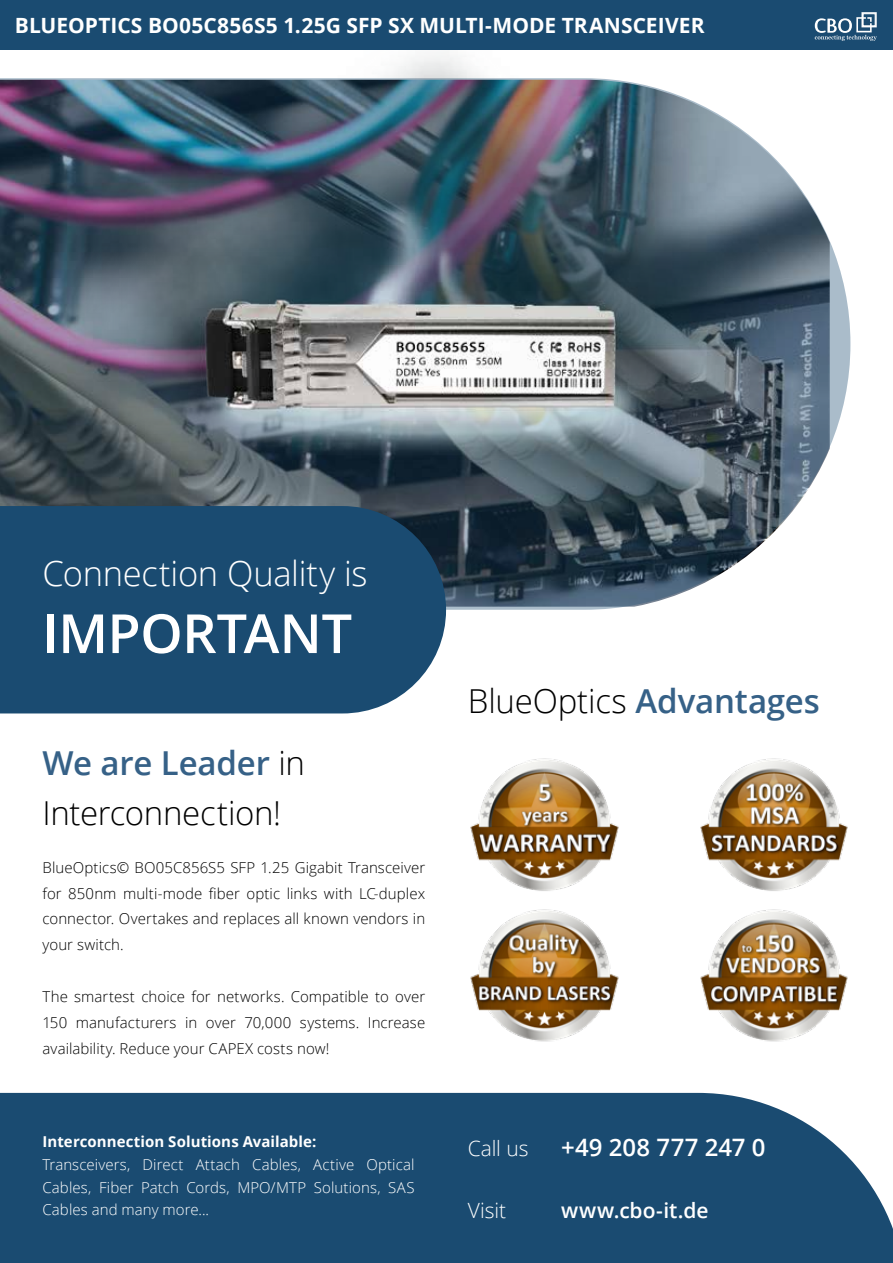
<style>
.page{position:relative;width:893px;height:1263px;background:#fff}
.page>*{position:absolute;margin:0;border:0;box-sizing:border-box;transform-origin:0 0}
.t1{font:600 54px "Open Sans";letter-spacing:-.01em;color:#fff}
.t2{font:300 34.5px "Open Sans";letter-spacing:-.01em;color:#fff}
.t3{font:300 33px/49.8px "Open Sans";letter-spacing:-.01em;color:#000}
.t4{font:600 24px "Open Sans";letter-spacing:.01em;color:#fff}
.t5{font:700 21px "Open Sans";letter-spacing:.005em;color:#fff}
.t6{font:600 21px "Open Sans";color:#fff}
.t7{font:300 21px "Open Sans";letter-spacing:-.005em;color:#fff}
.t8{font:300 15px/25.8px "Open Sans";letter-spacing:.005em;color:#000;text-align:justify}
.t9{font:300 15px/22.8px "Open Sans";letter-spacing:.005em;color:#fff;text-align:justify}
.t10{font:700 15px "Open Sans";letter-spacing:.005em;color:#fff}
.s1{font-weight:600;color:#366187}
</style>
<div class="page">
<svg style="left:0;top:78px;width:850px;height:532px"></svg>
<div style="left:0;top:506px;width:446px;height:207px;background:#1a4b71"></div>
<div style="left:0;top:1093px;width:893px;height:170px;background:#1a4b71"></div>
<img style="left:470px;top:758px;width:149px;height:133px">
<img style="left:700px;top:758px;width:148px;height:133px">
<img style="left:470px;top:909px;width:149px;height:133px">
<img style="left:700px;top:909px;width:148px;height:133px">
<img style="left:69px;top:55px;width:705px;height:422px">
<div style="left:0;top:0;width:893px;height:50px;background:#1a4b71"></div>
<svg style="left:815px;top:12px;width:62px;height:29px"></svg>
<h3 class="t5" style="left:15px;top:11px;width:691px">BLUEOPTICS BO05C856S5 1.25G SFP SX MULTI-MODE TRANSCEIVER</h3>
<h2 class="t2" style="left:43px;top:550px;width:327px">Connection Quality is</h2>
<h1 class="t1" style="left:43px;top:596px;width:311px">IMPORTANT</h1>
<h3 class="t3" style="left:43px;top:737px;width:264px"><span class="s1">We are Leader</span> in<br>Interconnection!</h3>
<p class="t8" style="left:43px;top:854px;width:384px">BlueOptics© BO05C856S5 SFP 1.25 Gigabit Transceiver for 850nm multi-mode fiber optic links with LC-duplex connector. Overtakes and replaces all known vendors in your switch.</p>
<p class="t8" style="left:43px;top:983px;width:384px">The smartest choice for networks. Compatible to over 150 manufacturers in over 70,000 systems. Increase availability. Reduce your CAPEX costs now!</p>
<p class="t10" style="left:43px;top:1131px;width:275px">Interconnection Solutions Available:</p>
<p class="t9" style="left:43px;top:1152px;width:374px">Transceivers, Direct Attach Cables, Active Optical Cables, Fiber Patch Cords, MPO/MTP Solutions, SAS Cables and many more...</p>
<h3 class="t3" style="left:468px;top:676px;width:354px">BlueOptics <span class="s1">Advantages</span></h3>
<h3 class="t7" style="left:468px;top:1134px;width:62px">Call us</h3>
<h3 class="t4" style="left:561px;top:1131px;width:206px">+49 208 777 247 0</h3>
<h3 class="t7" style="left:468px;top:1196px;width:40px">Visit</h3>
<h3 class="t6" style="left:561px;top:1196px;width:149px">www.cbo-it.de</h3>
</div>
